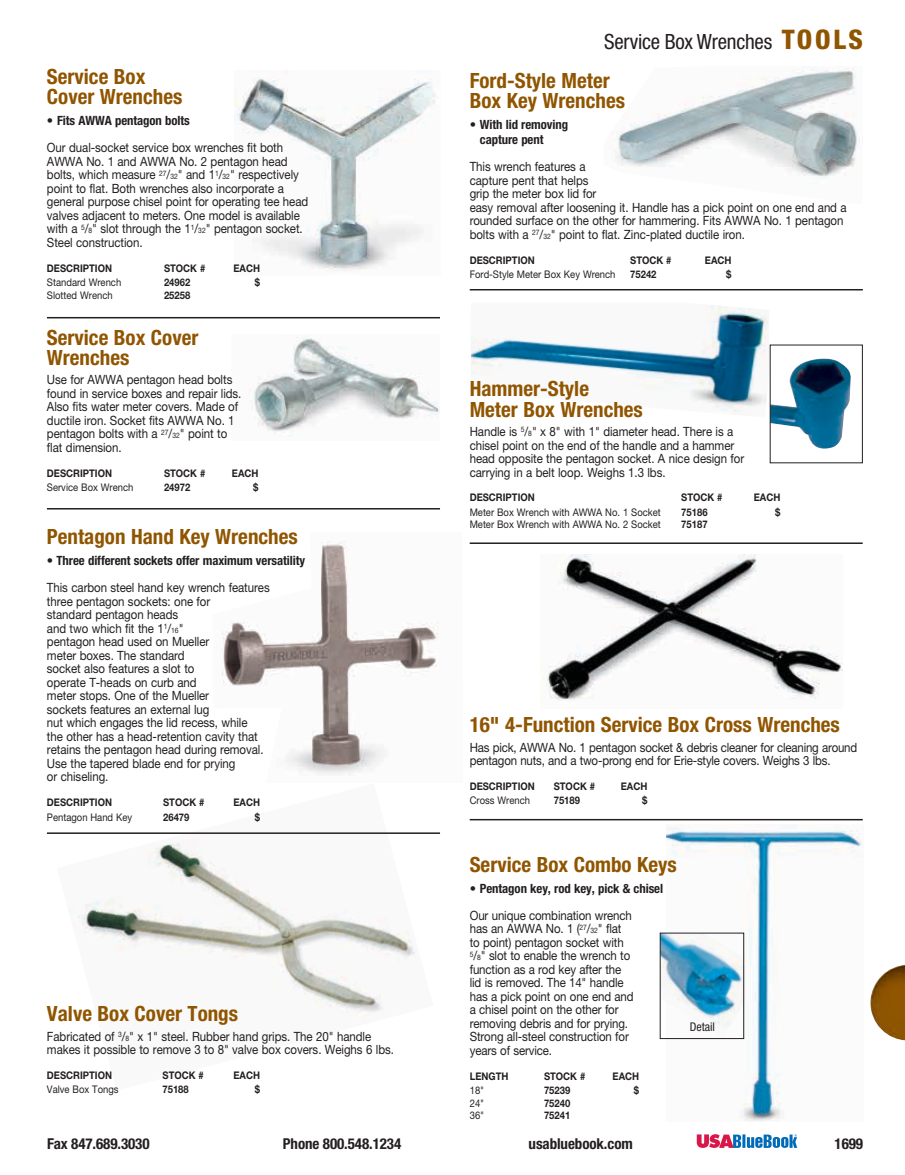
<style>
.page{position:relative;width:905px;height:1175px;background:#fff}
.page>*{position:absolute;margin:0;border:0;box-sizing:border-box;transform-origin:0 0}
.t1{font:700 condensed 21px/20.2px "Helvetica Neue";color:#905500}
.t2{font:condensed 21px "Helvetica Neue";letter-spacing:-.01em;color:#231f20}
.t3{font:700 condensed 15px "Helvetica Neue";letter-spacing:-.005em;color:#231f20}
.t4{font:12.75px/13.5px "Helvetica Neue";letter-spacing:-.005em;color:#231f20;scale:.9 1}
.t5{font:700 condensed 12.75px/15px "Helvetica Neue";letter-spacing:-.005em;color:#231f20}
.t6{font:condensed 12px "Helvetica Neue";letter-spacing:-.005em;color:#231f20}
.t7{font:700 10.5px "Helvetica Neue";color:#231f20;scale:.9 1}
.t8{font:10.5px "Helvetica Neue";color:#231f20;scale:.9 1}
.s1{font-size:7.5px}
.s2{font-weight:800;font-size:27px;color:#905500}
</style>
<div class="page">
<svg style="left:696px;top:1134px;width:101px;height:14px"></svg>
<img style="left:870px;top:965px;width:34px;height:75px">
<img style="left:666px;top:824px;width:196px;height:297px">
<img style="left:471px;top:305px;width:298px;height:111px">
<img style="left:540px;top:555px;width:302px;height:145px">
<img style="left:68px;top:839px;width:347px;height:178px">
<img style="left:235px;top:78px;width:201px;height:192px">
<img style="left:249px;top:336px;width:191px;height:100px">
<img style="left:612px;top:68px;width:248px;height:117px">
<img style="left:771px;top:358px;width:79px;height:90px">
<hr style="left:469px;top:819px;width:393px;height:1px;background:#231f20">
<hr style="left:469px;top:289px;width:393px;height:1px;background:#231f20">
<hr style="left:47px;top:832px;width:393px;height:2px;background:#231f20">
<hr style="left:47px;top:317px;width:393px;height:1px;background:#231f20">
<hr style="left:47px;top:508px;width:393px;height:1px;background:#231f20">
<img style="left:661px;top:934px;width:81px;height:103px">
<div style="left:659px;top:932px;width:85px;height:107px;border:1px solid #231f20"></div>
<img style="left:222px;top:541px;width:216px;height:235px">
<hr style="left:469px;top:542px;width:393px;height:2px;background:#231f20">
<h1 class="t1" style="left:47px;top:66px;width:137px">Service Box<br>Cover Wrenches</h1>
<p class="t5" style="left:47px;top:113px;width:144px">• Fits AWWA pentagon bolts</p>
<p class="t4" style="left:47px;top:141px;width:292px">Our dual-socket service box wrenches fit both AWWA No. 1 and AWWA No. 2 pentagon head bolts, which measure <sup>27</sup>/<span class="s1">32</span>" and 1<sup>1</sup>/<span class="s1">32</span>" respectively point to flat. Both wrenches also incorporate a general purpose chisel point for operating tee head valves adjacent to meters. One model is available with a <sup>5</sup>/<span class="s1">8</span>" slot through the 1<sup>1</sup>/<span class="s1">32</span>" pentagon socket.<br>Steel construction.</p>
<p class="t7" style="left:47px;top:261px;width:74px">DESCRIPTION</p>
<p class="t7" style="left:164px;top:261px;width:47px">STOCK #</p>
<p class="t7" style="left:233px;top:261px;width:31px">EACH</p>
<p class="t8" style="left:47px;top:276px;width:84px">Standard Wrench</p>
<p class="t7" style="left:164px;top:276px;width:31px">24962</p>
<p class="t7" style="left:255px;top:276px;width:7px">$</p>
<p class="t8" style="left:47px;top:289px;width:75px">Slotted Wrench</p>
<p class="t7" style="left:164px;top:288px;width:31px">25258</p>
<h1 class="t1" style="left:47px;top:327px;width:153px">Service Box Cover<br>Wrenches</h1>
<p class="t4" style="left:47px;top:373px;width:218px">Use for AWWA pentagon head bolts found in service boxes and repair lids.<br>Also fits water meter covers. Made of ductile iron. Socket fits AWWA No. 1 pentagon bolts with a <sup>27</sup>/<span class="s1">32</span>" point to flat dimension.</p>
<p class="t7" style="left:47px;top:466px;width:74px">DESCRIPTION</p>
<p class="t7" style="left:164px;top:466px;width:47px">STOCK #</p>
<p class="t7" style="left:232px;top:466px;width:31px">EACH</p>
<p class="t8" style="left:47px;top:481px;width:98px">Service Box Wrench</p>
<p class="t7" style="left:164px;top:481px;width:31px">24972</p>
<p class="t7" style="left:253px;top:481px;width:7px">$</p>
<h1 class="t1" style="left:47px;top:526px;width:252px">Pentagon Hand Key Wrenches</h1>
<p class="t5" style="left:47px;top:553px;width:260px">• Three different sockets offer maximum versatility</p>
<p class="t4" style="left:47px;top:581px;width:249px">This carbon steel hand key wrench features three pentagon sockets: one for<br>standard pentagon heads<br>and two which fit the 1<sup>1</sup>/<span class="s1">16</span>"<br>pentagon head used on Mueller<br>meter boxes. The standard<br>socket also features a slot to<br>operate T-heads on curb and<br>meter stops. One of the Mueller<br>sockets features an external lug<br>nut which engages the lid recess, while<br>the other has a head-retention cavity that retains the pentagon head during removal.<br>Use the tapered blade end for prying<br>or chiseling.</p>
<p class="t7" style="left:47px;top:796px;width:74px">DESCRIPTION</p>
<p class="t7" style="left:163px;top:796px;width:47px">STOCK #</p>
<p class="t7" style="left:233px;top:796px;width:31px">EACH</p>
<p class="t8" style="left:47px;top:810px;width:96px">Pentagon Hand Key</p>
<p class="t7" style="left:163px;top:810px;width:31px">26479</p>
<p class="t7" style="left:255px;top:810px;width:7px">$</p>
<h1 class="t1" style="left:47px;top:1003px;width:193px">Valve Box Cover Tongs</h1>
<p class="t4" style="left:47px;top:1029px;width:387px">Fabricated of <sup>3</sup>/<span class="s1">8</span>" x 1" steel. Rubber hand grips. The 20" handle makes it possible to remove 3 to 8" valve box covers. Weighs 6 lbs.</p>
<p class="t7" style="left:47px;top:1068px;width:74px">DESCRIPTION</p>
<p class="t7" style="left:162px;top:1068px;width:47px">STOCK #</p>
<p class="t7" style="left:233px;top:1068px;width:31px">EACH</p>
<p class="t8" style="left:47px;top:1083px;width:81px">Valve Box Tongs</p>
<p class="t7" style="left:162px;top:1083px;width:31px">75188</p>
<p class="t7" style="left:255px;top:1083px;width:7px">$</p>
<h1 class="t2" style="left:604px;top:29px;width:260px">Service Box Wrenches <span class="s2">TOOLS</span></h1>
<h1 class="t1" style="left:469px;top:70px;width:157px">Ford-Style Meter<br>Box Key Wrenches</h1>
<p class="t5" style="left:480px;top:117px;width:90px;text-indent:-10px">• With lid removing capture pent</p>
<p class="t4" style="left:469px;top:160px;width:420px">This wrench features a<br>capture pent that helps<br>grip the meter box lid for<br>easy removal after loosening it. Handle has a pick point on one end and a rounded surface on the other for hammering. Fits AWWA No. 1 pentagon bolts with a <sup>27</sup>/<span class="s1">32</span>" point to flat. Zinc-plated ductile iron.</p>
<p class="t7" style="left:469px;top:253px;width:74px">DESCRIPTION</p>
<p class="t7" style="left:630px;top:253px;width:47px">STOCK #</p>
<p class="t7" style="left:705px;top:253px;width:31px">EACH</p>
<p class="t8" style="left:469px;top:268px;width:163px">Ford-Style Meter Box Key Wrench</p>
<p class="t7" style="left:630px;top:268px;width:31px">75242</p>
<p class="t7" style="left:726px;top:268px;width:7px">$</p>
<h1 class="t1" style="left:469px;top:378px;width:175px">Hammer-Style<br>Meter Box Wrenches</h1>
<p class="t4" style="left:469px;top:424px;width:306px">Handle is <sup>5</sup>/<span class="s1">8</span>" x 8" with 1" diameter head. There is a chisel point on the end of the handle and a hammer head opposite the pentagon socket. A nice design for carrying in a belt loop. Weighs 1.3 lbs.</p>
<p class="t7" style="left:469px;top:491px;width:74px">DESCRIPTION</p>
<p class="t7" style="left:681px;top:491px;width:47px">STOCK #</p>
<p class="t7" style="left:753px;top:491px;width:31px">EACH</p>
<p class="t8" style="left:469px;top:505px;width:214px">Meter Box Wrench with AWWA No. 1 Socket</p>
<p class="t7" style="left:681px;top:505px;width:31px">75186</p>
<p class="t7" style="left:775px;top:505px;width:7px">$</p>
<p class="t8" style="left:469px;top:518px;width:214px">Meter Box Wrench with AWWA No. 2 Socket</p>
<p class="t7" style="left:681px;top:518px;width:31px">75187</p>
<h1 class="t1" style="left:469px;top:714px;width:372px">16" 4-Function Service Box Cross Wrenches</h1>
<p class="t4" style="left:469px;top:740px;width:432px">Has pick, AWWA No. 1 pentagon socket &amp; debris cleaner for cleaning around pentagon nuts, and a two-prong end for Erie-style covers. Weighs 3 lbs.</p>
<p class="t7" style="left:469px;top:779px;width:74px">DESCRIPTION</p>
<p class="t7" style="left:553px;top:779px;width:47px">STOCK #</p>
<p class="t7" style="left:620px;top:779px;width:31px">EACH</p>
<p class="t8" style="left:469px;top:794px;width:68px">Cross Wrench</p>
<p class="t7" style="left:553px;top:794px;width:31px">75189</p>
<p class="t7" style="left:642px;top:794px;width:7px">$</p>
<h1 class="t1" style="left:469px;top:854px;width:209px">Service Box Combo Keys</h1>
<p class="t5" style="left:469px;top:880px;width:195px">• Pentagon key, rod key, pick &amp; chisel</p>
<p class="t4" style="left:469px;top:908px;width:183px">Our unique combination wrench has an AWWA No. 1 (<sup>27</sup>/<span class="s1">32</span>" flat to point) pentagon socket with<br><sup>5</sup>/<span class="s1">8</span>" slot to enable the wrench to function as a rod key after the lid is removed. The 14" handle has a pick point on one end and a chisel point on the other for removing debris and for prying.<br>Strong all-steel construction for years of service.</p>
<p class="t7" style="left:469px;top:1069px;width:44px">LENGTH</p>
<p class="t7" style="left:544px;top:1069px;width:47px">STOCK #</p>
<p class="t7" style="left:612px;top:1069px;width:31px">EACH</p>
<p class="t8" style="left:469px;top:1084px;width:18px">18"</p>
<p class="t7" style="left:544px;top:1083px;width:31px">75239</p>
<p class="t7" style="left:634px;top:1083px;width:7px">$</p>
<p class="t8" style="left:469px;top:1096px;width:18px">24"</p>
<p class="t7" style="left:544px;top:1096px;width:31px">75240</p>
<p class="t8" style="left:469px;top:1109px;width:18px">36"</p>
<p class="t7" style="left:544px;top:1109px;width:31px">75241</p>
<p class="t6" style="left:689px;top:1020px;width:27px">Detail</p>
<p class="t3" style="left:47px;top:1134px;width:104px">Fax 847.689.3030</p>
<p class="t3" style="left:283px;top:1134px;width:120px">Phone 800.548.1234</p>
<p class="t3" style="left:528px;top:1134px;width:106px">usabluebook.com</p>
<p class="t3" style="left:834px;top:1134px;width:30px">1699</p>
</div>
